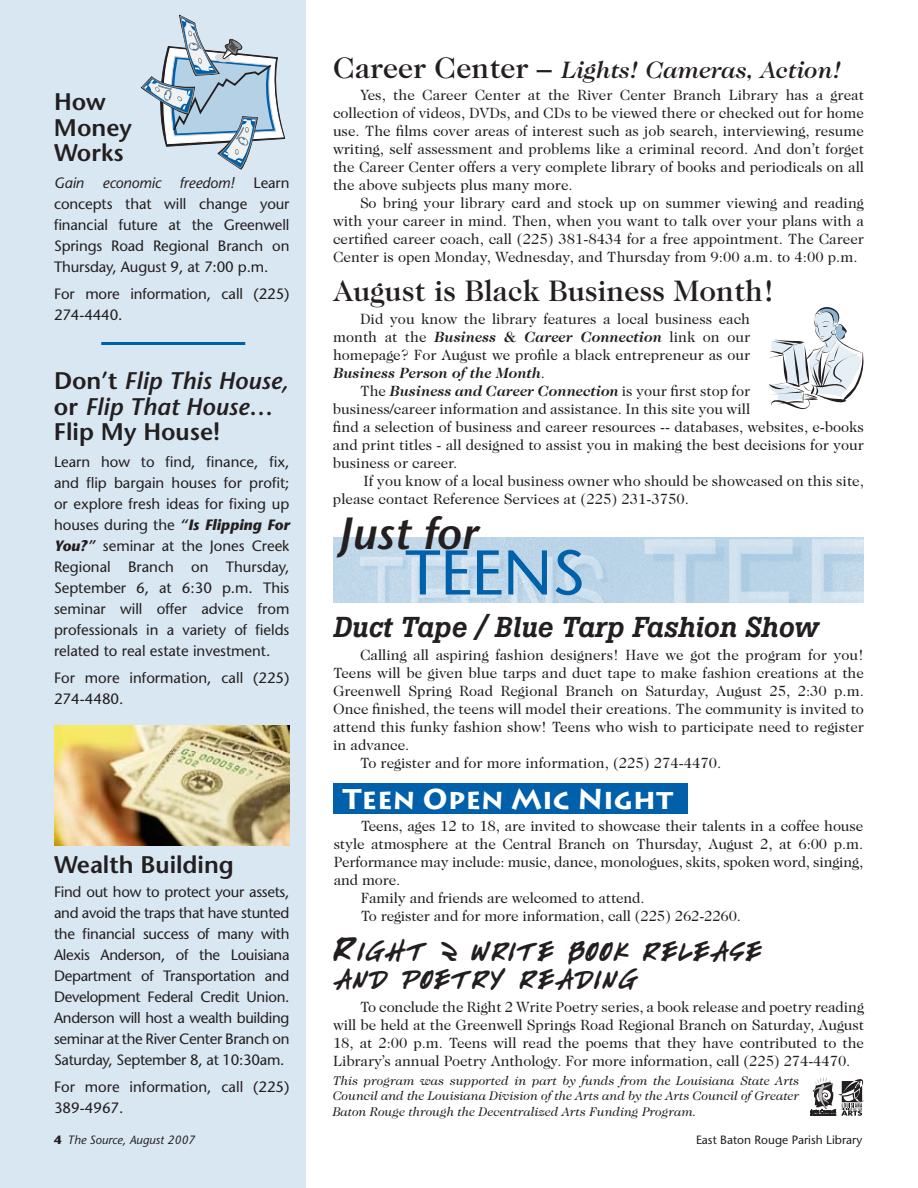
<style>
.page{position:relative;width:918px;height:1188px;background:#fff}
.page>*{position:absolute;margin:0;border:0;box-sizing:border-box;transform-origin:0 0}
.t1{font:63px "Stone Sans";color:#0060a9}
.t2{font:italic 600 45px "Stone Sans";color:#231f20}
.t3{font:33px/28.5px "Write Off";color:#231f20}
.t4{font:500 30px "Caslon Two Twenty Four";color:#231f20}
.t5{font:italic 500 28.5px "Boton";color:#231f20}
.t6{font:700 28.5px "Lithos Pro";color:#fff}
.t7{font:italic 600 24px/25.5px "Stone Sans";color:#231f20}
.t8{font:italic 500 24px "Caslon Two Twenty Four";color:#231f20}
.t9{font:600 24px/25.5px "Stone Sans";color:#231f20}
.t10{font:15px/18px "Caslon Two Twenty Four";color:#231f20;text-align:justify}
.t11{font:15px/21px "Stone Sans";letter-spacing:-.01em;color:#231f20;text-align:justify}
.t12{font:italic 15px "Stone Sans";letter-spacing:-.01em;color:#231f20}
.t13{font:italic 12.75px/15.3px "Caslon Two Twenty Four";color:#231f20;text-align:justify}
.t14{font:12px "Stone Sans";color:#231f20}
.t15{font:italic 12px "Stone Sans";color:#231f20}
.s1{font-style:normal}
.s2{font-weight:700;font-style:italic}
.s3{font-style:normal;font-size:30px}
</style>
<div class="page">
<div style="left:333px;top:783px;width:355px;height:31px;background:#0060a9"></div>
<div style="left:0;top:0;width:306px;height:1188px;background:#d9e7f2"></div>
<img style="left:333px;top:537px;width:531px;height:65px">
<svg style="left:769px;top:307px;width:95px;height:102px"></svg>
<svg style="left:810px;top:1077px;width:54px;height:39px"></svg>
<hr style="left:101px;top:342px;width:144px;height:3px;background:#0060a9">
<img style="left:54px;top:726px;width:235px;height:120px">
<svg style="left:141px;top:15px;width:144px;height:155px"></svg>
<h3 class="t9" style="left:54px;top:89px;width:79px">How<br>Money<br>Works</h3>
<p class="t12" style="left:54px;top:174px;width:182px">Gain economic freedom!</p>
<p class="t11" style="left:54px;top:172px;width:237px;text-indent:200px">Learn concepts that will change your financial future at the Greenwell Springs Road Regional Branch on Thursday, August 9, at 7:00 p.m.</p>
<p class="t11" style="left:54px;top:283px;width:237px">For more information, call (225)<br>274-4440.</p>
<h3 class="t7" style="left:54px;top:368px;width:236px"><span class="s1">Don’t</span> Flip This House, <span class="s1">or</span> Flip That House<span class="s1">…<br>Flip My House!</span></h3>
<p class="t11" style="left:54px;top:451px;width:237px">Learn how to find, finance, fix, and flip bargain houses for profit; or explore fresh ideas for fixing up houses during the <span class="s2">“Is Flipping For You?”</span> seminar at the Jones Creek Regional Branch on Thursday, September 6, at 6:30 p.m. This seminar will offer advice from professionals in a variety of fields related to real estate investment.</p>
<p class="t11" style="left:54px;top:667px;width:237px">For more information, call (225)<br>274-4480.</p>
<h3 class="t9" style="left:54px;top:852px;width:181px">Wealth Building</h3>
<p class="t11" style="left:54px;top:881px;width:237px">Find out how to protect your assets, and avoid the traps that have stunted the financial success of many with Alexis Anderson, of the Louisiana Department of Transportation and Development Federal Credit Union.<br>Anderson will host a wealth building seminar at the River Center Branch on Saturday, September 8, at 10:30am.</p>
<p class="t11" style="left:54px;top:1076px;width:237px">For more information, call (225)<br>389-4967.</p>
<h3 class="t8" style="left:333px;top:55px;width:509px"><span class="s3">Career Center –</span> Lights! Cameras, Action!</h3>
<p class="t10" style="left:333px;top:86px;width:533px;text-indent:27px">Yes, the Career Center at the River Center Branch Library has a great collection of videos, DVDs, and CDs to be viewed there or checked out for home use. The films cover areas of interest such as job search, interviewing, resume writing, self assessment and problems like a criminal record. And don’t forget the Career Center offers a very complete library of books and periodicals on all the above subjects plus many more.</p>
<p class="t10" style="left:333px;top:194px;width:532px;text-indent:27px">So bring your library card and stock up on summer viewing and reading with your career in mind. Then, when you want to talk over your plans with a certified career coach, call (225) 381-8434 for a free appointment. The Career Center is open Monday, Wednesday, and Thursday from 9:00 a.m. to 4:00 p.m.</p>
<h3 class="t4" style="left:333px;top:273px;width:444px">August is Black Business Month!</h3>
<p class="t10" style="left:333px;top:309px;width:419px;text-indent:27px">Did you know the library features a local business each month at the <span class="s2">Business &amp; Career Connection</span> link on our homepage? For August we profile a black entrepreneur as our <span class="s2">Business Person of the Month</span>.</p>
<p class="t10" style="left:333px;top:381px;width:533px;text-align:left;text-indent:27px">The <span class="s2">Business and Career Connection</span> is your first stop for<br>business/career information and assistance. In this site you will<br>find a selection of business and career resources -- databases, websites, e-books and print titles - all designed to assist you in making the best decisions for your business or career.</p>
<p class="t10" style="left:333px;top:471px;width:532px;text-indent:31px">If you know of a local business owner who should be showcased on this site, please contact Reference Services at (225) 231-3750.</p>
<h2 class="t2" style="left:338px;top:505px;width:141px">Just for</h2>
<h1 class="t1" style="left:405px;top:534px;width:181px">TEENS</h1>
<h3 class="t5" style="left:333px;top:610px;width:486px">Duct Tape / Blue Tarp Fashion Show</h3>
<p class="t10" style="left:360px;top:645px;width:505px">Calling all aspiring fashion designers! Have we got the program for you!</p>
<p class="t10" style="left:333px;top:663px;width:533px">Teens will be given blue tarps and duct tape to make fashion creations at the</p>
<p class="t10" style="left:333px;top:681px;width:532px">Greenwell Spring Road Regional Branch on Saturday, August 25, 2:30 p.m.</p>
<p class="t10" style="left:333px;top:699px;width:533px">Once finished, the teens will model their creations. The community is invited to</p>
<p class="t10" style="left:333px;top:717px;width:533px">attend this funky fashion show! Teens who wish to participate need to register</p>
<p class="t10" style="left:333px;top:735px;width:78px">in advance.</p>
<p class="t10" style="left:360px;top:753px;width:363px">To register and for more information, (225) 274-4470.</p>
<h3 class="t6" style="left:343px;top:782px;width:332px">Teen Open Mic Night</h3>
<p class="t10" style="left:361px;top:817px;width:504px">Teens, ages 12 to 18, are invited to showcase their talents in a coffee house</p>
<p class="t10" style="left:334px;top:835px;width:531px">style atmosphere at the Central Branch on Thursday, August 2, at 6:00 p.m.</p>
<p class="t10" style="left:334px;top:853px;width:531px">Performance may include: music, dance, monologues, skits, spoken word, singing,</p>
<p class="t10" style="left:334px;top:871px;width:68px">and more.</p>
<p class="t10" style="left:361px;top:889px;width:285px">Family and friends are welcomed to attend.</p>
<p class="t10" style="left:361px;top:907px;width:382px">To register and for more information, call (225) 262-2260.</p>
<h3 class="t3" style="left:333px;top:934px;width:431px">Right 2 write book release and poetry reading</h3>
<p class="t10" style="left:333px;top:998px;width:532px;text-indent:27px">To conclude the Right 2 Write Poetry series, a book release and poetry reading will be held at the Greenwell Springs Road Regional Branch on Saturday, August 18, at 2:00 p.m. Teens will read the poems that they have contributed to the Library’s annual Poetry Anthology. For more information, call (225) 274-4470.</p>
<p class="t13" style="left:333px;top:1073px;width:468px">This program was supported in part by funds from the Louisiana State Arts Council and the Louisiana Division of the Arts and by the Arts Council of Greater Baton Rouge through the Decentralized Arts Funding Program.</p>
<p class="t15" style="left:68px;top:1132px;width:129px">The Source, August 2007</p>
<p class="t14" style="left:696px;top:1132px;width:168px">East Baton Rouge Parish Library</p>
</div>
